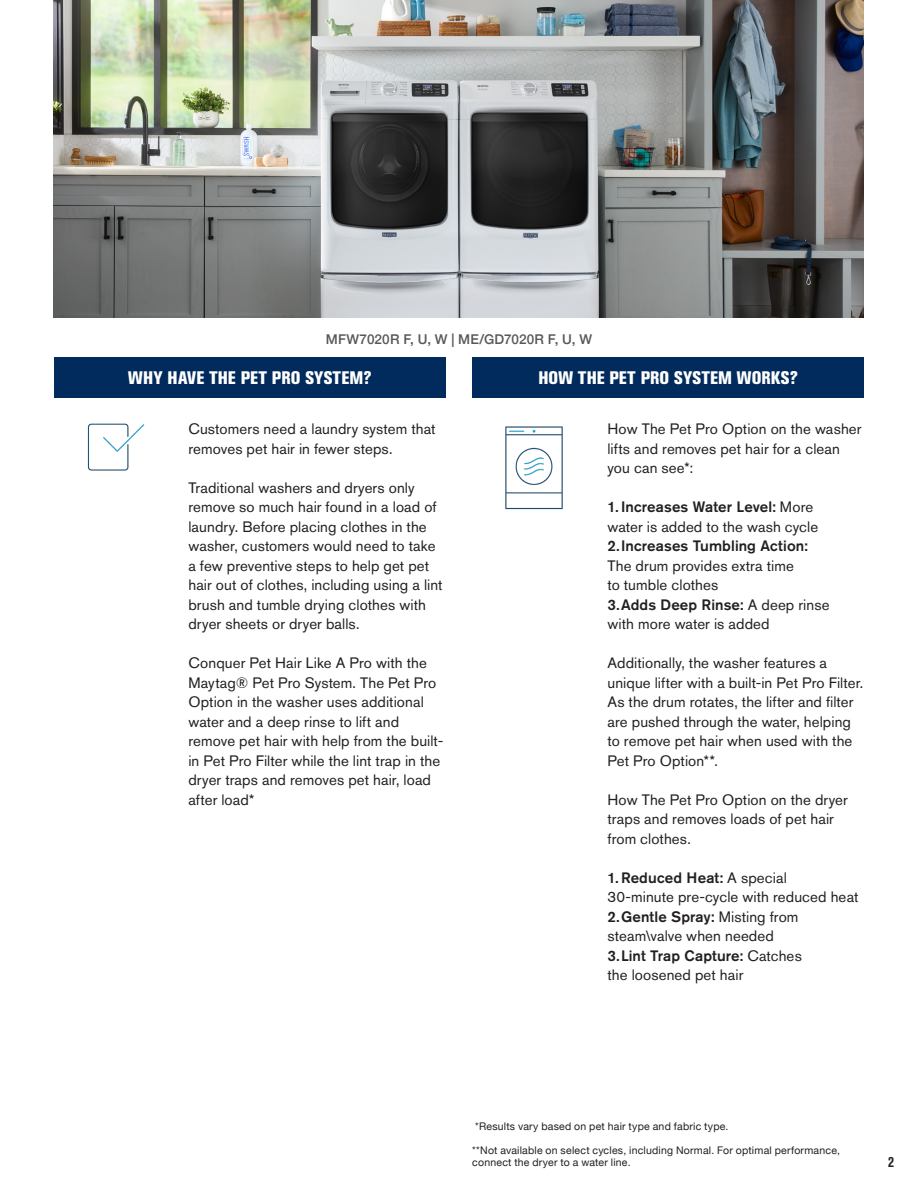
<style>
.page{position:relative;width:918px;height:1188px;background:#fff}
.page>*{position:absolute;margin:0;border:0;box-sizing:border-box;transform-origin:0 0}
.MGT_demo_headline_-_white{font:800 condensed 18px "Akzidenz Grotesk BE";letter-spacing:.005em;color:#fff}
.MGT_copy{font:15px/19.5px "Akzidenz Grotesk BE";letter-spacing:.005em;color:#231f20}
.t1{font:500 15px "Akzidenz Grotesk BE";letter-spacing:.005em;color:#231f20}
.t2{font:700 condensed 15px "Akzidenz Grotesk BE";color:#231f20}
.Image_Caption{font:500 13.5px "Helvetica Neue";letter-spacing:.015em;color:#57585a}
.disclaimer{font:10.5px/12px "Helvetica Neue";letter-spacing:.02em;color:#231f20}
.s1{font-weight:400}
</style>
<div class="page">
<img style="left:54px;top:0;width:810px;height:317px">
<div style="left:54px;top:357px;width:392px;height:41px;background:#002b5c"></div>
<div style="left:472px;top:357px;width:392px;height:41px;background:#002b5c"></div>
<img style="left:87px;top:423px;width:58px;height:48px">
<img style="left:505px;top:426px;width:58px;height:84px">
<p class="Image_Caption" style="left:326px;top:328px;width:268px">MFW7020R F, U, W | ME/GD7020R F, U, W</p>
<p class="MGT_demo_headline_-_white" style="left:128px;top:367px;width:245px">WHY HAVE THE PET PRO SYSTEM?</p>
<p class="MGT_demo_headline_-_white" style="left:538px;top:367px;width:261px">HOW THE PET PRO SYSTEM WORKS?</p>
<p class="MGT_copy" style="left:188px;top:419px;width:249px">Customers need a laundry system that removes pet hair in fewer steps.</p>
<p class="MGT_copy" style="left:188px;top:478px;width:256px">Traditional washers and dryers only remove so much hair found in a load of laundry. Before placing clothes in the washer, customers would need to take a few preventive steps to help get pet hair out of clothes, including using a lint brush and tumble drying clothes with dryer sheets or dryer balls.</p>
<p class="MGT_copy" style="left:188px;top:653px;width:256px">Conquer Pet Hair Like A Pro with the Maytag® Pet Pro System. The Pet Pro Option in the washer uses additional water and a deep rinse to lift and remove pet hair with help from the built&shy;in Pet Pro Filter while the lint trap in the dryer traps and removes pet hair, load after load*</p>
<p class="MGT_copy" style="left:608px;top:419px;width:256px">How The Pet Pro Option on the washer lifts and removes pet hair for a clean you can see*:</p>
<p class="t1" style="left:608px;top:498px;width:207px">1. Increases Water Level: <span class="s1">More</span></p>
<p class="MGT_copy" style="left:608px;top:517px;width:212px">water is added to the wash cycle</p>
<p class="t1" style="left:608px;top:537px;width:202px">2.Increases Tumbling Action:</p>
<p class="MGT_copy" style="left:608px;top:556px;width:188px">The drum provides extra time to tumble clothes</p>
<p class="t1" style="left:608px;top:595px;width:224px">3.Adds Deep Rinse: <span class="s1">A deep rinse</span></p>
<p class="MGT_copy" style="left:608px;top:614px;width:164px">with more water is added</p>
<p class="MGT_copy" style="left:608px;top:653px;width:257px">Additionally, the washer features a unique lifter with a built-in Pet Pro Filter.<br>As the drum rotates, the lifter and filter are pushed through the water, helping to remove pet hair when used with the Pet Pro Option**.</p>
<p class="MGT_copy" style="left:608px;top:790px;width:242px">How The Pet Pro Option on the dryer traps and removes loads of pet hair from clothes.</p>
<p class="t1" style="left:608px;top:868px;width:181px">1.Reduced Heat: <span class="s1">A special</span></p>
<p class="MGT_copy" style="left:608px;top:887px;width:253px">30-minute pre-cycle with reduced heat</p>
<p class="t1" style="left:608px;top:907px;width:192px">2.Gentle Spray: <span class="s1">Misting from</span></p>
<p class="MGT_copy" style="left:608px;top:926px;width:168px">steam\valve when needed</p>
<p class="t1" style="left:608px;top:946px;width:196px">3.Lint Trap Capture: <span class="s1">Catches</span></p>
<p class="MGT_copy" style="left:608px;top:965px;width:137px">the loosened pet hair</p>
<p class="disclaimer" style="left:475px;top:1121px;width:255px">*Results vary based on pet hair type and fabric type.</p>
<p class="disclaimer" style="left:472px;top:1145px;width:369px">**Not available on select cycles, including Normal. For optimal performance, connect the dryer to a water line.</p>
<p class="t2" style="left:888px;top:1153px;width:7px">2</p>
</div>
